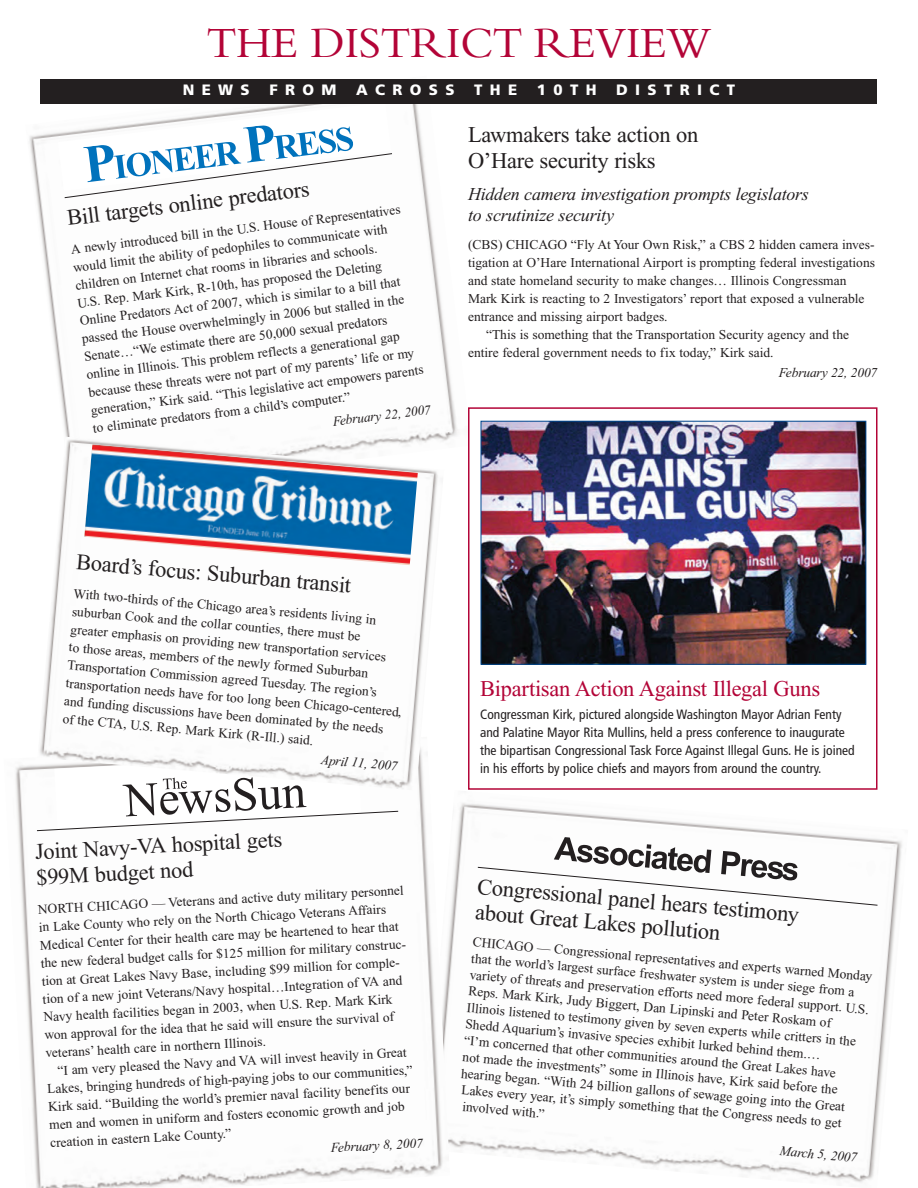
<style>
.page{position:relative;width:918px;height:1188px;background:#fff}
.page>*{position:absolute;margin:0;border:0;box-sizing:border-box;transform-origin:0 0}
.t1{font:45px "Bembo SC";letter-spacing:-.01em;color:#b30437}
.t2{font:22.5px/25.5px "Times";letter-spacing:-.015em;color:#231f20}
.t3{font:22.5px "Times";letter-spacing:-.015em;color:#b30437}
.t4{font:italic 18px/21px "Times";letter-spacing:-.015em;color:#231f20}
.t5{font:900 15px "Frutiger";letter-spacing:.49em;color:#fff}
.t6{font:13.5px/18px "Times";color:#231f20}
.t7{font:condensed 13.5px/18px "Frutiger";color:#231f20}
.t8{font:italic 13.5px "Times";letter-spacing:-.015em;color:#231f20}
</style>
<div class="page">
<img style="left:29px;top:103px;width:443px;height:338px">
<svg style="left:58px;top:103px;width:335px;height:96px"></svg>
<img style="left:450px;top:803px;width:452px;height:380px">
<div style="left:40px;top:79px;width:838px;height:24px;background:#231f20"></div>
<img style="left:15px;top:765px;width:435px;height:423px">
<svg style="left:36px;top:765px;width:363px;height:66px"></svg>
<svg style="left:477px;top:837px;width:401px;height:69px"></svg>
<div style="left:469px;top:408px;width:408px;height:381px;background:#fff"></div>
<div style="left:468px;top:407px;width:410px;height:383px;border:2px solid #b30437"></div>
<img style="left:483px;top:423px;width:381px;height:240px">
<div style="left:481px;top:421px;width:385px;height:244px;border:1px solid #014990"></div>
<img style="left:38px;top:437px;width:406px;height:354px">
<img style="left:84px;top:444px;width:334px;height:121px">
<h1 class="t1" style="left:206px;top:28px;width:507px">THE DISTRICT REVIEW</h1>
<p class="t5" style="left:183px;top:84px;width:69px">NEWS</p>
<p class="t5" style="left:269px;top:84px;width:69px">FROM</p>
<p class="t5" style="left:356px;top:84px;width:100px">ACROSS</p>
<p class="t5" style="left:474px;top:84px;width:45px">THE</p>
<p class="t5" style="left:537px;top:84px;width:61px">10TH</p>
<p class="t5" style="left:616px;top:84px;width:120px">DISTRICT</p>
<h2 class="t2" style="left:66px;top:207px;width:245px;rotate:-7deg">Bill targets online predators</h2>
<p class="t6" style="left:70px;top:242px;width:337px;rotate:-7deg">A newly introduced bill in the U.S. House of Representatives would limit the ability of pedophiles to communicate with children on Internet chat rooms in libraries and schools.<br>U.S. Rep. Mark Kirk, R-10th, has proposed the Deleting Online Predators Act of 2007, which is similar to a bill that passed the House overwhelmingly in 2006 but stalled in the Senate…“We estimate there are 50,000 sexual predators online in Illinois. This problem reflects a generational gap because these threats were not part of my parents’ life or my generation,” Kirk said. “This legislative act empowers parents to eliminate predators from a child’s computer.”</p>
<p class="t8" style="left:332px;top:416px;width:100px;rotate:-7deg">February 22, 2007</p>
<h2 class="t2" style="left:468px;top:124px;width:232px">Lawmakers take action on<br>O’Hare security risks</h2>
<h3 class="t4" style="left:468px;top:185px;width:342px">Hidden camera investigation prompts legislators to scrutinize security</h3>
<p class="t6" style="left:468px;top:237px;width:408px">(CBS) CHICAGO “Fly At Your Own Risk,” a CBS 2 hidden camera inves-</p>
<p class="t6" style="left:468px;top:255px;width:408px">tigation at O’Hare International Airport is prompting federal investigations</p>
<p class="t6" style="left:468px;top:273px;width:380px">and state homeland security to make changes… Illinois Congressman</p>
<p class="t6" style="left:468px;top:291px;width:398px">Mark Kirk is reacting to 2 Investigators’ report that exposed a vulnerable</p>
<p class="t6" style="left:468px;top:309px;width:201px">entrance and missing airport badges.</p>
<p class="t6" style="left:486px;top:327px;width:365px">“This is something that the Transportation Security agency and the</p>
<p class="t6" style="left:468px;top:345px;width:307px">entire federal government needs to fix today,” Kirk said.</p>
<p class="t8" style="left:779px;top:368px;width:100px">February 22, 2007</p>
<h2 class="t2" style="left:77px;top:551px;width:277px;rotate:5deg">Board’s focus: Suburban transit</h2>
<p class="t6" style="left:73px;top:603px;width:339px;rotate:5deg">suburban Cook and the collar counties, there must be<br>greater emphasis on providing new transportation services<br>to those areas, members of the newly formed Suburban Transportation Commission agreed Tuesday. The region’s transportation needs have for too long been Chicago-centered, and funding discussions have been dominated by the needs<br>of the CTA, U.S. Rep. Mark Kirk (R-Ill.) said.</p>
<p class="t8" style="left:322px;top:754px;width:78px;rotate:5deg">April 11, 2007</p>
<p class="t6" style="left:74px;top:585px;width:305px;rotate:5deg">With two-thirds of the Chicago area’s residents living in</p>
<h2 class="t2" style="left:34px;top:841px;width:249px;rotate:-3deg">Joint Navy-VA hospital gets $99M budget nod</h2>
<p class="t6" style="left:38px;top:901px;width:369px;rotate:-3deg">NORTH CHICAGO — Veterans and active duty military personnel in Lake County who rely on the North Chicago Veterans Affairs Medical Center for their health care may be heartened to hear that the new federal budget calls for $125 million for military construc&shy;tion at Great Lakes Navy Base, including $99 million for comple&shy;tion of a new joint Veterans/Navy hospital…Integration of VA and Navy health facilities began in 2003, when U.S. Rep. Mark Kirk won approval for the idea that he said will ensure the survival of veterans’ health care in northern Illinois.</p>
<p class="t6" style="left:46px;top:1063px;width:367px;text-indent:11px;rotate:-3deg">“I am very pleased the Navy and VA will invest heavily in Great Lakes, bringing hundreds of high-paying jobs to our communities,” Kirk said. “Building the world’s premier naval facility benefits our men and women in uniform and fosters economic growth and job creation in eastern Lake County.”</p>
<p class="t8" style="left:331px;top:1143px;width:93px;rotate:-3deg">February 8, 2007</p>
<h2 class="t3" style="left:480px;top:680px;width:342px">Bipartisan Action Against Illegal Guns</h2>
<p class="t7" style="left:480px;top:706px;width:376px">Congressman Kirk, pictured alongside Washington Mayor Adrian Fenty and Palatine Mayor Rita Mullins, held a press conference to inaugurate the bipartisan Congressional Task Force Against Illegal Guns. He is joined in his efforts by police chiefs and mayors from around the country.</p>
<h2 class="t2" style="left:479px;top:875px;width:324px;rotate:5deg">Congressional panel hears testimony</h2>
<p class="t6" style="left:473px;top:935px;width:403px;line-height:16.5px;rotate:5deg">CHICAGO — Congressional representatives and experts warned Monday that the world’s largest surface freshwater system is under siege from a variety of threats and preservation efforts need more federal support. U.S.<br>Reps. Mark Kirk, Judy Biggert, Dan Lipinski and Peter Roskam of Illinois listened to testimony given by seven experts while critters in the Shedd Aquarium’s invasive species exhibit lurked behind them.…<br>“I’m concerned that other communities around the Great Lakes have<br>not made the investments” some in Illinois have, Kirk said before the hearing began. “With 24 billion gallons of sewage going into the Great Lakes every year, it’s simply something that the Congress needs to get involved with.”</p>
<p class="t8" style="left:780px;top:1146px;width:79px;rotate:5deg">March 5, 2007</p>
<h2 class="t2" style="left:476px;top:901px;width:247px;rotate:5deg">about Great Lakes pollution</h2>
</div>
